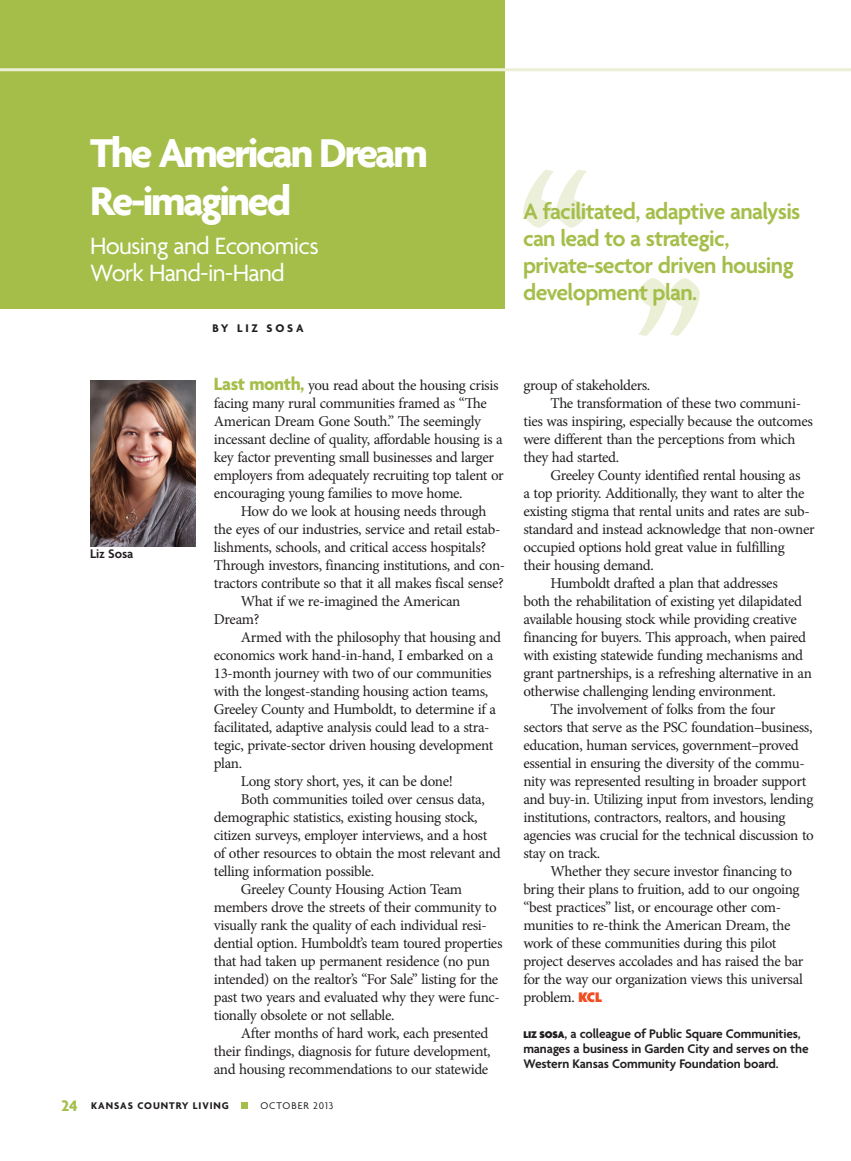
<style>
.page{position:relative;width:851px;height:1161px;background:#fff}
.page>*{position:absolute;margin:0;border:0;box-sizing:border-box;transform-origin:0 0}
.t1{font:700 43.5px/48px "Agenda";letter-spacing:-.055em;color:#fff}
.t2{font:25.5px/27px "Agenda";letter-spacing:-.03em;color:#fff}
.t3{font:600 24px/27px "Agenda";letter-spacing:-.025em;color:#a5be4a}
.t4{font:15px/18px "Minion Pro";letter-spacing:-.025em;color:#231f20}
.t5{font:600 13.5px/15px "Agenda";letter-spacing:-.01em;color:#231f20}
.t6{font:700 12px "Agenda";letter-spacing:.235em;color:#231f20}
.t7{font:700 10.5px "Agenda";letter-spacing:.09em;color:#231f20}
.t8{font:10.5px "Agenda";letter-spacing:.09em;color:#231f20}
.s1{font-family:"Agenda";font-weight:700;font-size:19.2px;color:#a5be4a}
.s2{font-size:16.5px;color:#a5be4a}
.s3{font-family:"Agenda";font-weight:900;color:#f04d22}
.s4{font-weight:900;font-size:10.5px}
</style>
<div class="page">
<div style="left:0;top:0;width:505px;height:309px;background:#a5be4a"></div>
<hr style="left:0;top:68px;width:850px;height:3px;background:#eaefd6">
<svg style="left:638px;top:278px;width:61px;height:58px"></svg>
<svg style="left:523px;top:170px;width:63px;height:58px"></svg>
<img style="left:90px;top:381px;width:106px;height:165px">
<div style="left:241px;top:1102px;width:7px;height:7px;background:#a5be4a"></div>
<h1 class="t1" style="left:90px;top:132px;width:339px">The American Dream<br>Re-imagined</h1>
<h2 class="t2" style="left:90px;top:234px;width:230px">Housing and Economics<br>Work Hand-in-Hand</h2>
<p class="t5" style="left:90px;top:547px;width:45px">Liz Sosa</p>
<p class="t6" style="left:212px;top:322px;width:93px">BY LIZ SOSA</p>
<p class="t4" style="left:214px;top:376px;width:291px"><span class="s1">Last month,</span> you read about the housing crisis facing many rural communities framed as “The American Dream Gone South.” The seemingly incessant decline of quality, affordable housing is a key factor preventing small businesses and larger employers from adequately recruiting top talent or encouraging young families to move home.</p>
<p class="t4" style="left:241px;top:502px;width:247px">How do we look at housing needs through</p>
<p class="t4" style="left:214px;top:520px;width:288px">the eyes of our industries, service and retail estab-</p>
<p class="t4" style="left:214px;top:538px;width:274px">lishments, schools, and critical access hospitals?</p>
<p class="t4" style="left:214px;top:556px;width:293px">Through investors, financing institutions, and con-</p>
<p class="t4" style="left:214px;top:574px;width:291px">tractors contribute so that it all makes fiscal sense?</p>
<p class="t4" style="left:241px;top:592px;width:221px">What if we re-imagined the American</p>
<p class="t4" style="left:214px;top:610px;width:47px">Dream?</p>
<p class="t4" style="left:241px;top:628px;width:262px">Armed with the philosophy that housing and</p>
<p class="t4" style="left:214px;top:646px;width:281px">economics work hand-in-hand, I embarked on a</p>
<p class="t4" style="left:214px;top:664px;width:279px">13-month journey with two of our communities</p>
<p class="t4" style="left:214px;top:682px;width:276px">with the longest-standing housing action teams,</p>
<p class="t4" style="left:214px;top:700px;width:283px">Greeley County and Humboldt, to determine if a</p>
<p class="t4" style="left:214px;top:718px;width:277px">facilitated, adaptive analysis could lead to a stra-</p>
<p class="t4" style="left:214px;top:736px;width:281px">tegic, private-sector driven housing development</p>
<p class="t4" style="left:214px;top:754px;width:30px">plan.</p>
<p class="t4" style="left:241px;top:772px;width:213px">Long story short, yes, it can be done!</p>
<p class="t4" style="left:241px;top:790px;width:245px">Both communities toiled over census data,</p>
<p class="t4" style="left:214px;top:808px;width:265px">demographic statistics, existing housing stock,</p>
<p class="t4" style="left:214px;top:826px;width:275px">citizen surveys, employer interviews, and a host</p>
<p class="t4" style="left:214px;top:844px;width:288px">of other resources to obtain the most relevant and</p>
<p class="t4" style="left:214px;top:862px;width:162px">telling information possible.</p>
<p class="t4" style="left:241px;top:880px;width:223px">Greeley County Housing Action Team</p>
<p class="t4" style="left:214px;top:898px;width:284px">members drove the streets of their community to</p>
<p class="t4" style="left:214px;top:916px;width:274px">visually rank the quality of each individual resi-</p>
<p class="t4" style="left:214px;top:934px;width:290px">dential option. Humboldt’s team toured properties</p>
<p class="t4" style="left:214px;top:952px;width:277px">that had taken up permanent residence (no pun</p>
<p class="t4" style="left:214px;top:970px;width:286px">intended) on the realtor’s “For Sale” listing for the</p>
<p class="t4" style="left:214px;top:988px;width:287px">past two years and evaluated why they were func-</p>
<p class="t4" style="left:214px;top:1006px;width:182px">tionally obsolete or not sellable.</p>
<p class="t4" style="left:241px;top:1024px;width:249px">After months of hard work, each presented</p>
<p class="t4" style="left:214px;top:1042px;width:278px">their findings, diagnosis for future development,</p>
<p class="t4" style="left:214px;top:1060px;width:276px">and housing recommendations to our statewide</p>
<p class="t7" style="left:62px;top:1100px;width:169px"><span class="s2">24</span> KANSAS COUNTRY LIVING</p>
<p class="t8" style="left:260px;top:1100px;width:74px">OCTOBER 2013</p>
<h3 class="t3" style="left:523px;top:199px;width:279px">A facilitated, adaptive analysis can lead to a strategic, private-sector driven housing development plan.</h3>
<p class="t4" style="left:523px;top:376px;width:128px">group of stakeholders.</p>
<p class="t4" style="left:550px;top:394px;width:252px">The transformation of these two communi-</p>
<p class="t4" style="left:523px;top:412px;width:291px">ties was inspiring, especially because the outcomes</p>
<p class="t4" style="left:523px;top:430px;width:273px">were different than the perceptions from which</p>
<p class="t4" style="left:523px;top:448px;width:97px">they had started.</p>
<p class="t4" style="left:550px;top:466px;width:251px">Greeley County identified rental housing as</p>
<p class="t4" style="left:523px;top:484px;width:282px">a top priority. Additionally, they want to alter the</p>
<p class="t4" style="left:523px;top:502px;width:288px">existing stigma that rental units and rates are sub-</p>
<p class="t4" style="left:523px;top:520px;width:292px">standard and instead acknowledge that non-owner</p>
<p class="t4" style="left:523px;top:538px;width:263px">occupied options hold great value in fulfilling</p>
<p class="t4" style="left:523px;top:556px;width:132px">their housing demand.</p>
<p class="t4" style="left:550px;top:574px;width:229px">Humboldt drafted a plan that addresses</p>
<p class="t4" style="left:523px;top:592px;width:280px">both the rehabilitation of existing yet dilapidated</p>
<p class="t4" style="left:523px;top:610px;width:275px">available housing stock while providing creative</p>
<p class="t4" style="left:523px;top:628px;width:284px">financing for buyers. This approach, when paired</p>
<p class="t4" style="left:523px;top:646px;width:281px">with existing statewide funding mechanisms and</p>
<p class="t4" style="left:523px;top:664px;width:290px">grant partnerships, is a refreshing alternative in an</p>
<p class="t4" style="left:523px;top:682px;width:254px">otherwise challenging lending environment.</p>
<p class="t4" style="left:550px;top:700px;width:226px">The involvement of folks from the four</p>
<p class="t4" style="left:523px;top:718px;width:290px">sectors that serve as the PSC foundation–business,</p>
<p class="t4" style="left:523px;top:736px;width:277px">education, human services, government–proved</p>
<p class="t4" style="left:523px;top:754px;width:283px">essential in ensuring the diversity of the commu-</p>
<p class="t4" style="left:523px;top:772px;width:284px">nity was represented resulting in broader support</p>
<p class="t4" style="left:523px;top:790px;width:291px">and buy-in. Utilizing input from investors, lending</p>
<p class="t4" style="left:523px;top:808px;width:263px">institutions, contractors, realtors, and housing</p>
<p class="t4" style="left:523px;top:826px;width:292px">agencies was crucial for the technical discussion to</p>
<p class="t4" style="left:523px;top:844px;width:78px">stay on track.</p>
<p class="t4" style="left:550px;top:862px;width:243px">Whether they secure investor financing to</p>
<p class="t4" style="left:523px;top:880px;width:277px">bring their plans to fruition, add to our ongoing</p>
<p class="t4" style="left:523px;top:898px;width:259px">“best practices” list, or encourage other com-</p>
<p class="t4" style="left:523px;top:916px;width:269px">munities to re-think the American Dream, the</p>
<p class="t4" style="left:523px;top:934px;width:254px">work of these communities during this pilot</p>
<p class="t4" style="left:523px;top:952px;width:281px">project deserves accolades and has raised the bar</p>
<p class="t4" style="left:523px;top:970px;width:281px">for the way our organization views this universal</p>
<p class="t4" style="left:523px;top:988px;width:80px">problem. <span class="s3">KCL</span></p>
<p class="t5" style="left:523px;top:1027px;width:287px"><span class="s4">LIZ SOSA</span>, a colleague of Public Square Communities, manages a business in Garden City and serves on the<br>Western Kansas Community Foundation board.</p>
</div>
